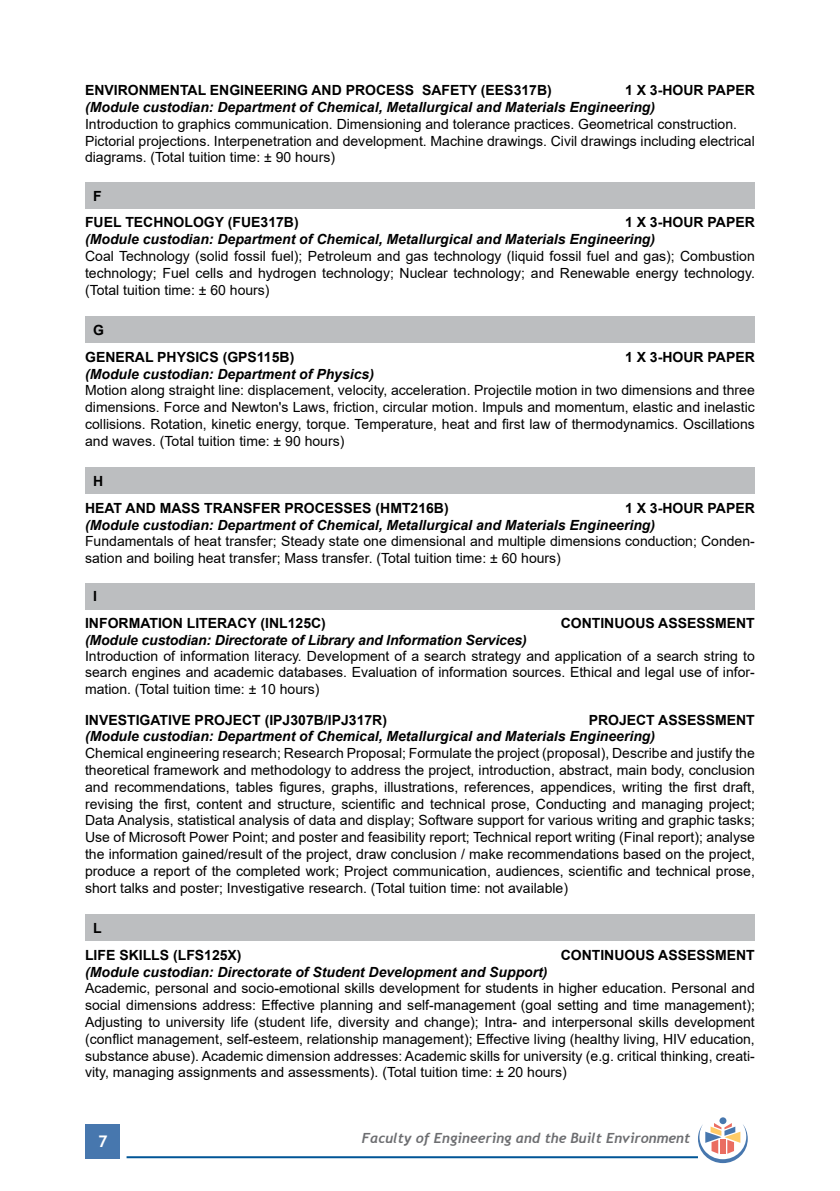
<style>
.page{position:relative;width:840px;height:1191px;background:#fff}
.page>*{position:absolute;margin:0;border:0;box-sizing:border-box;transform-origin:0 0}
.t1{font:700 16px "Trebuchet MS";color:#fff}
.t2{font:14px/16.8px "Arial";color:#000;text-align:justify}
.t3{font:italic 700 14px "Arial";color:#000}
.t4{font:700 14px/26.8px "Arial";color:#000}
.t5{font:italic 700 14px "Trebuchet";color:#6d6e71}
</style>
<div class="page">
<div style="left:86px;top:1124px;width:34px;height:34px;background:#4777ae"></div>
<hr style="left:126px;top:1156px;width:571px;height:2px;background:#005596">
<div style="left:719px;top:1117px;width:7px;height:7px;background:#4777ae;border-radius:50%"></div>
<svg style="left:697px;top:1123px;width:50px;height:40px"></svg>
<div style="left:85px;top:182px;width:669px;height:27px;background:#bcbec0"></div>
<div style="left:85px;top:317px;width:669px;height:26px;background:#bcbec0"></div>
<div style="left:85px;top:468px;width:669px;height:26px;background:#bcbec0"></div>
<div style="left:85px;top:583px;width:669px;height:26px;background:#bcbec0"></div>
<div style="left:85px;top:914px;width:669px;height:27px;background:#bcbec0"></div>
<p class="t4" style="left:85px;top:77px;width:468px">ENVIRONMENTAL ENGINEERING AND PROCESS SAFETY (EES317B)</p>
<p class="t4" style="left:624px;top:77px;width:131px">1 X 3-HOUR PAPER</p>
<p class="t3" style="left:85px;top:98px;width:571px">(Module custodian: Department of Chemical, Metallurgical and Materials Engineering)</p>
<p class="t2" style="left:85px;top:115px;width:671px;text-align:left">Introduction to graphics communication. Dimensioning and tolerance practices. Geometrical construction.<br>Pictorial projections. Interpenetration and development. Machine drawings. Civil drawings including electrical diagrams. (Total tuition time: ± 90 hours)</p>
<p class="t4" style="left:85px;top:182px;width:215px;text-indent:8px">F<br>FUEL TECHNOLOGY (FUE317B)</p>
<p class="t4" style="left:624px;top:209px;width:131px">1 X 3-HOUR PAPER</p>
<p class="t3" style="left:85px;top:230px;width:571px">(Module custodian: Department of Chemical, Metallurgical and Materials Engineering)</p>
<p class="t2" style="left:85px;top:248px;width:671px">Coal Technology (solid fossil fuel); Petroleum and gas technology (liquid fossil fuel and gas); Combustion technology; Fuel cells and hydrogen technology; Nuclear technology; and Renewable energy technology. (Total tuition time: ± 60 hours)</p>
<p class="t4" style="left:85px;top:317px;width:211px;text-indent:8px">G<br>GENERAL PHYSICS (GPS115B)</p>
<p class="t4" style="left:624px;top:343px;width:131px">1 X 3-HOUR PAPER</p>
<p class="t3" style="left:85px;top:364px;width:290px">(Module custodian: Department of Physics)</p>
<p class="t2" style="left:85px;top:382px;width:671px">Motion along straight line: displacement, velocity, acceleration. Projectile motion in two dimensions and three dimensions. Force and Newton's Laws, friction, circular motion. Impuls and momentum, elastic and inelastic collisions. Rotation, kinetic energy, torque. Temperature, heat and first law of thermodynamics. Oscillations and waves. (Total tuition time: ± 90 hours)</p>
<p class="t4" style="left:85px;top:468px;width:365px;text-indent:8px">H<br>HEAT AND MASS TRANSFER PROCESSES (HMT216B)</p>
<p class="t4" style="left:624px;top:494px;width:131px">1 X 3-HOUR PAPER</p>
<p class="t3" style="left:85px;top:515px;width:571px">(Module custodian: Department of Chemical, Metallurgical and Materials Engineering)</p>
<p class="t2" style="left:85px;top:533px;width:671px">Fundamentals of heat transfer; Steady state one dimensional and multiple dimensions conduction; Conden&shy;sation and boiling heat transfer; Mass transfer. (Total tuition time: ± 60 hours)</p>
<p class="t4" style="left:85px;top:583px;width:242px;text-indent:8px">I<br>INFORMATION LITERACY (INL125C)</p>
<p class="t4" style="left:560px;top:610px;width:195px">CONTINUOUS ASSESSMENT</p>
<p class="t3" style="left:85px;top:631px;width:443px">(Module custodian: Directorate of Library and Information Services)</p>
<p class="t2" style="left:85px;top:648px;width:671px">Introduction of information literacy. Development of a search strategy and application of a search string to search engines and academic databases. Evaluation of information sources. Ethical and legal use of infor&shy;mation. (Total tuition time: ± 10 hours)</p>
<p class="t4" style="left:85px;top:706px;width:303px">INVESTIGATIVE PROJECT (IPJ307B/IPJ317R)</p>
<p class="t4" style="left:588px;top:706px;width:167px">PROJECT ASSESSMENT</p>
<p class="t3" style="left:85px;top:727px;width:571px">(Module custodian: Department of Chemical, Metallurgical and Materials Engineering)</p>
<p class="t2" style="left:85px;top:745px;width:671px">Chemical engineering research; Research Proposal; Formulate the project (proposal), Describe and justify the theoretical framework and methodology to address the project, introduction, abstract, main body, conclusion and recommendations, tables figures, graphs, illustrations, references, appendices, writing the first draft, revising the first, content and structure, scientific and technical prose, Conducting and managing project; Data Analysis, statistical analysis of data and display; Software support for various writing and graphic tasks; Use of Microsoft Power Point; and poster and feasibility report; Technical report writing (Final report); analyse the information gained/result of the project, draw conclusion / make recommendations based on the project, produce a report of the completed work; Project communication, audiences, scientific and technical prose, short talks and poster; Investigative research. (Total tuition time: not available)</p>
<p class="t4" style="left:85px;top:914px;width:158px;text-indent:8px">L<br>LIFE SKILLS (LFS125X)</p>
<p class="t4" style="left:560px;top:941px;width:195px">CONTINUOUS ASSESSMENT</p>
<p class="t3" style="left:85px;top:962px;width:464px">(Module custodian: Directorate of Student Development and Support)</p>
<p class="t2" style="left:85px;top:980px;width:671px">Academic, personal and socio-emotional skills development for students in higher education. Personal and social dimensions address: Effective planning and self-management (goal setting and time management); Adjusting to university life (student life, diversity and change); Intra- and interpersonal skills development (conflict management, self-esteem, relationship management); Effective living (healthy living, HIV education, substance abuse). Academic dimension addresses: Academic skills for university (e.g. critical thinking, creati&shy;vity, managing assignments and assessments). (Total tuition time: ± 20 hours)</p>
<p class="t1" style="left:98px;top:1131px;width:11px">7</p>
<p class="t5" style="left:362px;top:1129px;width:329px">Faculty of Engineering and the Built Environment</p>
</div>
